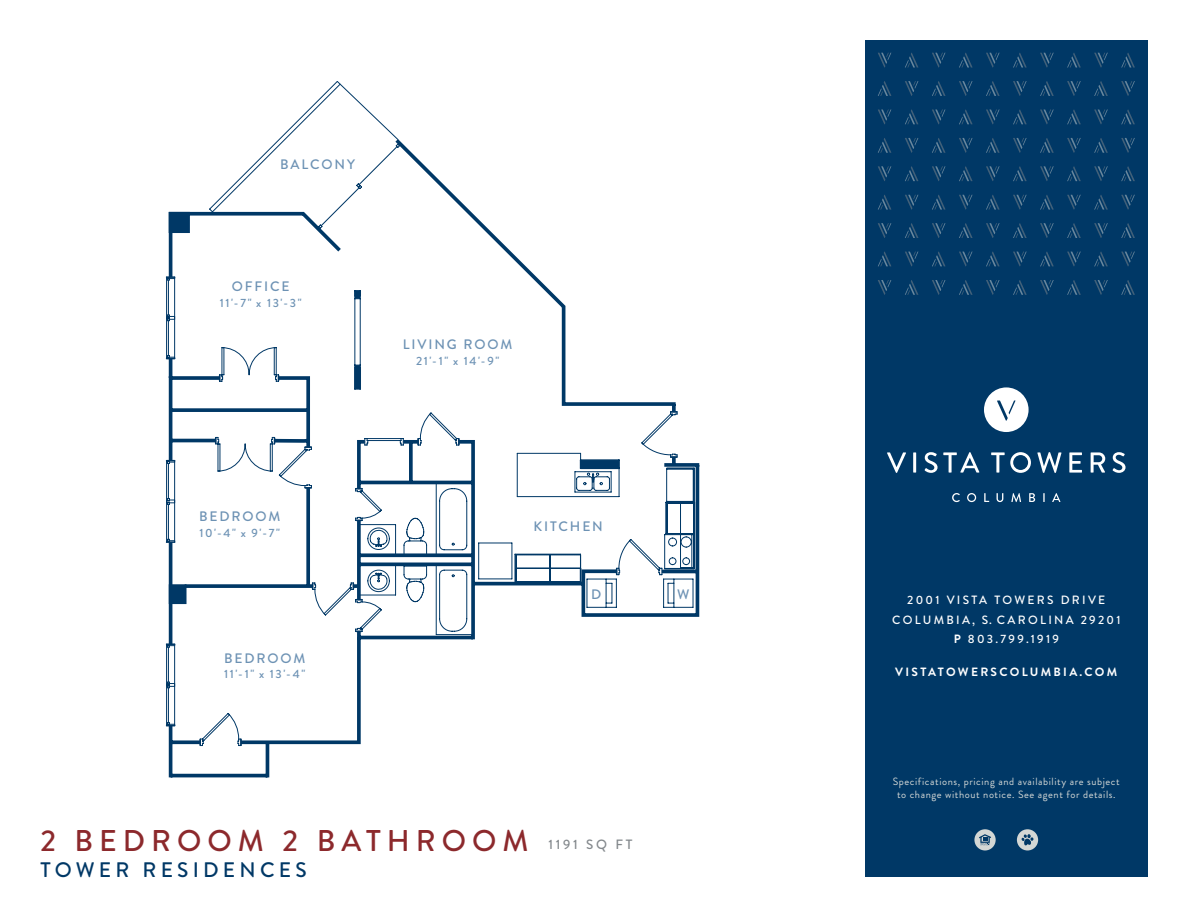
<style>
.page{position:relative;width:1188px;height:918px;background:#fff}
.page>*{position:absolute;margin:0;border:0;box-sizing:border-box;transform-origin:0 0}
.t1{font:500 30px "Brandon Grotesque";letter-spacing:.2em;color:#8c292c}
.t2{font:500 21px "Brandon Grotesque";letter-spacing:.2em;color:#003866}
.t3{font:500 13.8px "Brandon Grotesque";letter-spacing:.135em;color:#6d92b4}
.t4{font:500 13.5px "Brandon Grotesque";letter-spacing:.2em;color:#84898d}
.t5{font:500 12px/19.5px "Brandon Grotesque";letter-spacing:.19em;color:#fff;text-align:center}
.t6{font:700 12px "Brandon Grotesque";letter-spacing:.19em;color:#fff}
.t7{font:500 11.85px "Brandon Grotesque";letter-spacing:.135em;color:#6d92b4}
.t8{font:10.5px/13.5px "Brandon Grotesque";letter-spacing:.055em;color:#d3d7d5;text-align:center}
.s1{font-weight:700}
</style>
<div class="page">
<div style="left:865px;top:40px;width:283px;height:838px;background:#003866"></div>
<svg style="left:952px;top:493px;width:8px;height:9px"></svg>
<svg style="left:967px;top:493px;width:9px;height:9px"></svg>
<svg style="left:984px;top:493px;width:5px;height:9px"></svg>
<svg style="left:997px;top:493px;width:6px;height:9px"></svg>
<svg style="left:1011px;top:493px;width:10px;height:9px"></svg>
<svg style="left:1029px;top:493px;width:6px;height:9px"></svg>
<svg style="left:1043px;top:493px;width:2px;height:9px"></svg>
<svg style="left:1052px;top:493px;width:9px;height:9px"></svg>
<svg style="left:887px;top:452px;width:19px;height:21px"></svg>
<hr style="left:913px;top:452px;width:3px;height:21px;background:#fff">
<svg style="left:924px;top:452px;width:55px;height:21px"></svg>
<svg style="left:991px;top:452px;width:40px;height:21px"></svg>
<svg style="left:1037px;top:452px;width:25px;height:21px"></svg>
<svg style="left:1069px;top:452px;width:13px;height:21px"></svg>
<svg style="left:1091px;top:452px;width:14px;height:21px"></svg>
<svg style="left:1112px;top:452px;width:14px;height:21px"></svg>
<svg style="left:984px;top:387px;width:45px;height:45px"></svg>
<div style="left:974px;top:829px;width:22px;height:21px;background:#d3d7d5;border-radius:50%"></div>
<div style="left:1017px;top:829px;width:21px;height:21px;background:#d3d7d5;border-radius:50%"></div>
<svg style="left:979px;top:834px;width:12px;height:11px"></svg>
<svg style="left:959px;top:81px;width:14px;height:15px"></svg>
<svg style="left:932px;top:81px;width:14px;height:15px"></svg>
<svg style="left:905px;top:81px;width:13px;height:15px"></svg>
<svg style="left:878px;top:81px;width:13px;height:15px"></svg>
<svg style="left:986px;top:81px;width:14px;height:15px"></svg>
<svg style="left:1013px;top:81px;width:14px;height:15px"></svg>
<svg style="left:1040px;top:81px;width:14px;height:15px"></svg>
<svg style="left:1067px;top:81px;width:14px;height:15px"></svg>
<svg style="left:1094px;top:81px;width:14px;height:15px"></svg>
<svg style="left:1121px;top:81px;width:14px;height:15px"></svg>
<svg style="left:959px;top:109px;width:14px;height:15px"></svg>
<svg style="left:986px;top:109px;width:14px;height:15px"></svg>
<svg style="left:1013px;top:109px;width:14px;height:15px"></svg>
<svg style="left:1040px;top:109px;width:14px;height:15px"></svg>
<svg style="left:1067px;top:109px;width:14px;height:15px"></svg>
<svg style="left:1094px;top:109px;width:14px;height:15px"></svg>
<svg style="left:1121px;top:109px;width:14px;height:15px"></svg>
<svg style="left:932px;top:109px;width:13px;height:15px"></svg>
<svg style="left:905px;top:109px;width:13px;height:15px"></svg>
<svg style="left:878px;top:109px;width:13px;height:15px"></svg>
<svg style="left:959px;top:53px;width:14px;height:15px"></svg>
<svg style="left:986px;top:53px;width:14px;height:15px"></svg>
<svg style="left:1013px;top:53px;width:14px;height:15px"></svg>
<svg style="left:1040px;top:53px;width:14px;height:15px"></svg>
<svg style="left:1067px;top:53px;width:14px;height:15px"></svg>
<svg style="left:1094px;top:53px;width:14px;height:14px"></svg>
<svg style="left:1121px;top:53px;width:14px;height:15px"></svg>
<svg style="left:932px;top:53px;width:13px;height:15px"></svg>
<svg style="left:905px;top:53px;width:13px;height:15px"></svg>
<svg style="left:878px;top:53px;width:13px;height:15px"></svg>
<svg style="left:959px;top:138px;width:14px;height:15px"></svg>
<svg style="left:932px;top:138px;width:14px;height:15px"></svg>
<svg style="left:905px;top:138px;width:13px;height:15px"></svg>
<svg style="left:878px;top:138px;width:13px;height:15px"></svg>
<svg style="left:986px;top:138px;width:14px;height:15px"></svg>
<svg style="left:1013px;top:138px;width:14px;height:15px"></svg>
<svg style="left:1040px;top:138px;width:14px;height:15px"></svg>
<svg style="left:1067px;top:138px;width:14px;height:15px"></svg>
<svg style="left:1094px;top:138px;width:14px;height:15px"></svg>
<svg style="left:1121px;top:138px;width:14px;height:15px"></svg>
<svg style="left:959px;top:166px;width:14px;height:15px"></svg>
<svg style="left:986px;top:166px;width:14px;height:15px"></svg>
<svg style="left:1013px;top:166px;width:14px;height:15px"></svg>
<svg style="left:1040px;top:166px;width:14px;height:15px"></svg>
<svg style="left:1067px;top:166px;width:14px;height:15px"></svg>
<svg style="left:1094px;top:166px;width:14px;height:15px"></svg>
<svg style="left:1121px;top:166px;width:14px;height:15px"></svg>
<svg style="left:932px;top:166px;width:13px;height:15px"></svg>
<svg style="left:905px;top:166px;width:13px;height:15px"></svg>
<svg style="left:878px;top:166px;width:13px;height:15px"></svg>
<svg style="left:959px;top:195px;width:14px;height:15px"></svg>
<svg style="left:932px;top:195px;width:14px;height:15px"></svg>
<svg style="left:905px;top:195px;width:13px;height:15px"></svg>
<svg style="left:878px;top:195px;width:13px;height:15px"></svg>
<svg style="left:986px;top:195px;width:14px;height:15px"></svg>
<svg style="left:1013px;top:195px;width:14px;height:15px"></svg>
<svg style="left:1040px;top:195px;width:14px;height:15px"></svg>
<svg style="left:1067px;top:195px;width:14px;height:15px"></svg>
<svg style="left:1094px;top:195px;width:14px;height:15px"></svg>
<svg style="left:1121px;top:195px;width:14px;height:15px"></svg>
<svg style="left:959px;top:223px;width:14px;height:15px"></svg>
<svg style="left:986px;top:223px;width:14px;height:15px"></svg>
<svg style="left:1013px;top:223px;width:14px;height:15px"></svg>
<svg style="left:1040px;top:223px;width:14px;height:15px"></svg>
<svg style="left:1067px;top:223px;width:14px;height:15px"></svg>
<svg style="left:1094px;top:223px;width:14px;height:15px"></svg>
<svg style="left:1121px;top:223px;width:14px;height:15px"></svg>
<svg style="left:932px;top:223px;width:13px;height:15px"></svg>
<svg style="left:905px;top:223px;width:13px;height:15px"></svg>
<svg style="left:878px;top:223px;width:13px;height:15px"></svg>
<svg style="left:959px;top:252px;width:14px;height:14px"></svg>
<svg style="left:932px;top:252px;width:14px;height:14px"></svg>
<svg style="left:905px;top:252px;width:13px;height:14px"></svg>
<svg style="left:878px;top:252px;width:13px;height:14px"></svg>
<svg style="left:986px;top:252px;width:14px;height:14px"></svg>
<svg style="left:1013px;top:252px;width:14px;height:14px"></svg>
<svg style="left:1040px;top:252px;width:14px;height:14px"></svg>
<svg style="left:1067px;top:252px;width:14px;height:14px"></svg>
<svg style="left:1094px;top:252px;width:14px;height:14px"></svg>
<svg style="left:1121px;top:252px;width:14px;height:14px"></svg>
<svg style="left:959px;top:280px;width:14px;height:15px"></svg>
<svg style="left:986px;top:280px;width:14px;height:15px"></svg>
<svg style="left:1013px;top:280px;width:14px;height:15px"></svg>
<svg style="left:1040px;top:280px;width:14px;height:15px"></svg>
<svg style="left:1067px;top:280px;width:14px;height:15px"></svg>
<svg style="left:1094px;top:280px;width:14px;height:15px"></svg>
<svg style="left:1121px;top:280px;width:14px;height:15px"></svg>
<svg style="left:932px;top:280px;width:13px;height:15px"></svg>
<svg style="left:905px;top:280px;width:13px;height:15px"></svg>
<svg style="left:878px;top:280px;width:13px;height:15px"></svg>
<svg style="left:1021px;top:834px;width:13px;height:12px"></svg>
<hr style="left:166px;top:644px;width:1px;height:82px;background:#003866">
<hr style="left:166px;top:461px;width:1px;height:81px;background:#003866">
<hr style="left:166px;top:277px;width:1px;height:82px;background:#003866">
<svg style="left:167px;top:211px;width:532px;height:566px"></svg>
<svg style="left:208px;top:82px;width:128px;height:147px"></svg>
<svg style="left:312px;top:582px;width:55px;height:50px"></svg>
<svg style="left:199px;top:712px;width:43px;height:34px"></svg>
<svg style="left:219px;top:347px;width:60px;height:35px"></svg>
<svg style="left:215px;top:437px;width:97px;height:52px"></svg>
<svg style="left:367px;top:580px;width:327px;height:56px"></svg>
<hr style="left:168px;top:280px;width:1px;height:35px;background:#003866">
<svg style="left:166px;top:276px;width:9px;height:5px"></svg>
<hr style="left:168px;top:321px;width:1px;height:35px;background:#003866">
<svg style="left:166px;top:355px;width:9px;height:4px"></svg>
<svg style="left:166px;top:315px;width:9px;height:6px"></svg>
<hr style="left:168px;top:464px;width:1px;height:35px;background:#003866">
<svg style="left:166px;top:460px;width:9px;height:4px"></svg>
<hr style="left:168px;top:504px;width:1px;height:35px;background:#003866">
<svg style="left:166px;top:539px;width:9px;height:4px"></svg>
<svg style="left:166px;top:498px;width:9px;height:7px"></svg>
<hr style="left:168px;top:647px;width:1px;height:35px;background:#003866">
<svg style="left:166px;top:643px;width:9px;height:5px"></svg>
<hr style="left:168px;top:688px;width:1px;height:35px;background:#003866">
<svg style="left:166px;top:722px;width:9px;height:4px"></svg>
<svg style="left:166px;top:682px;width:9px;height:6px"></svg>
<svg style="left:336px;top:81px;width:284px;height:417px"></svg>
<hr style="left:694px;top:468px;width:1px;height:34px;background:#003866">
<hr style="left:395px;top:564px;width:1px;height:31px;background:#003866">
<hr style="left:359px;top:595px;width:37px;height:1px;background:#003866">
<svg style="left:515px;top:580px;width:66px;height:2px"></svg>
<svg style="left:354px;top:295px;width:340px;height:285px"></svg>
<h3 class="t3" style="left:280px;top:155px;width:76px">BALCONY</h3>
<h3 class="t3" style="left:232px;top:277px;width:59px">OFFICE</h3>
<p class="t7" style="left:220px;top:295px;width:84px">11'-7" x 13'-3"</p>
<h3 class="t3" style="left:199px;top:507px;width:83px">BEDROOM</h3>
<p class="t7" style="left:200px;top:524px;width:82px">10'-4" x 9'-7"</p>
<h3 class="t3" style="left:224px;top:648px;width:83px">BEDROOM</h3>
<p class="t7" style="left:224px;top:666px;width:83px">11'-1" x 13'-4"</p>
<h3 class="t3" style="left:403px;top:335px;width:111px">LIVING ROOM</h3>
<p class="t7" style="left:416px;top:353px;width:85px">21'-1" x 14'-9"</p>
<h3 class="t3" style="left:533px;top:517px;width:71px">KITCHEN</h3>
<h3 class="t3" style="left:591px;top:584px;width:12px">D</h3>
<h3 class="t3" style="left:677px;top:584px;width:14px">W</h3>
<h1 class="t1" style="left:40px;top:820px;width:490px">2 BEDROOM 2 BATHROOM</h1>
<p class="t4" style="left:549px;top:835px;width:85px">1191 SQ FT</p>
<h2 class="t2" style="left:40px;top:855px;width:268px">TOWER RESIDENCES</h2>
<p class="t5" style="left:892px;top:590px;width:230px">2001 VISTA TOWERS DRIVE<br>COLUMBIA, S. CAROLINA 29201<br><span class="s1">P</span> 803.799.1919</p>
<p class="t6" style="left:895px;top:664px;width:224px">VISTATOWERSCOLUMBIA.COM</p>
<p class="t8" style="left:893px;top:775px;width:228px">Specifications, pricing and availability are subject to change without notice. See agent for details.</p>
</div>
